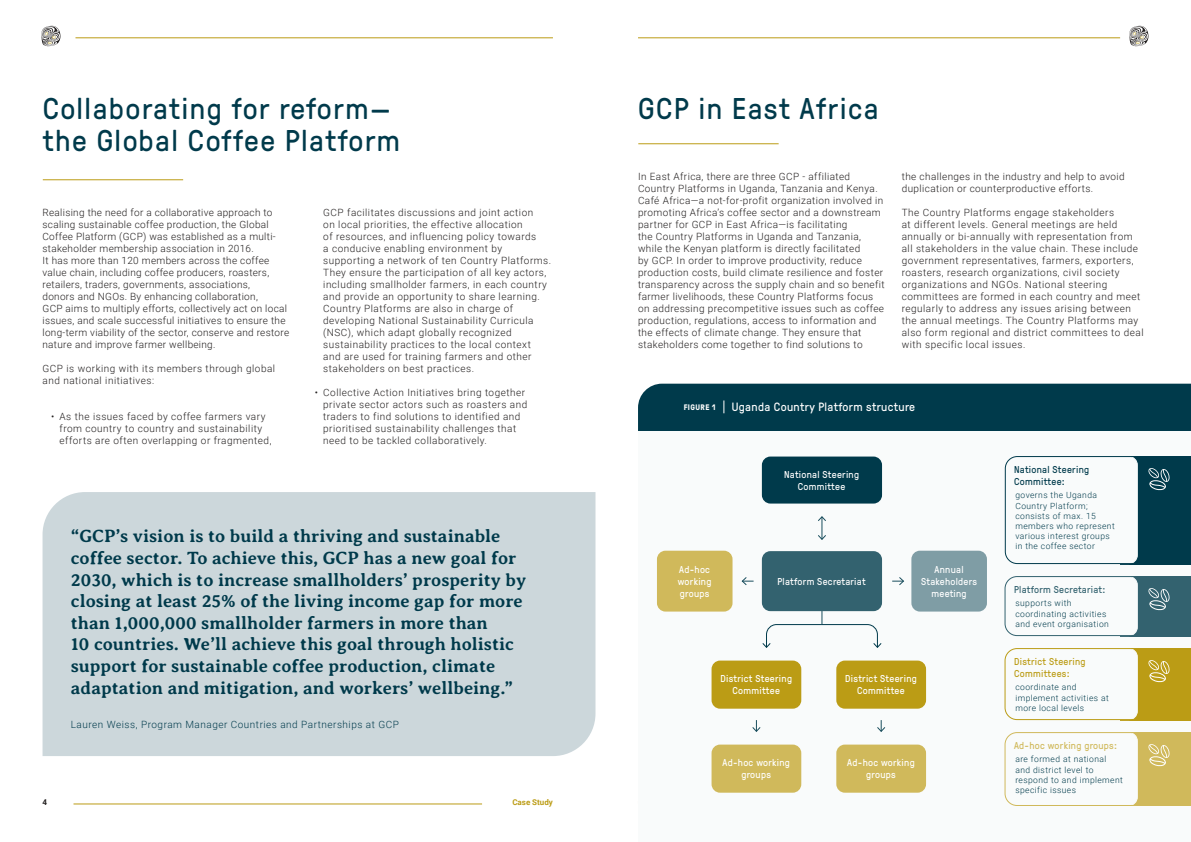
<style>
.page{position:relative;width:1191px;height:842px;background:#fff}
.page>*{position:absolute;margin:0;border:0;box-sizing:border-box;transform-origin:0 0}
.t1{font:30px/32px "GT Pressura";letter-spacing:.05em;color:#003a4b}
.t2{font:700 18px/21.6px "Averia Serif Libre";color:#003a4b}
.t3{font:12px "GT Pressura";letter-spacing:.03em;color:#fff}
.t4{font:300 10px/12px "Roboto";letter-spacing:.045em;color:#221f1f}
.t5{font:10px/12px "GT Pressura";letter-spacing:.03em;color:#fff;text-align:center}
.t6{font:300 10px "Roboto";letter-spacing:.05em;color:#003a4b}
.t7{font:10px/12px "GT Pressura";letter-spacing:.03em;color:#bb9c15}
.t8{font:10px/12px "GT Pressura";letter-spacing:.03em;color:#003a4b}
.t9{font:10px "GT Pressura";letter-spacing:.03em;color:#33626f}
.t10{font:10px "GT Pressura";letter-spacing:.03em;color:#d0b95b}
.t11{font:300 8.5px/10.2px "Roboto";letter-spacing:.05em;color:#003a4b}
.t12{font:700 8px "Roboto";color:#bb9c15}
.t13{font:700 8px "GT Pressura";letter-spacing:.05em;color:#fff}
.t14{font:700 8px "Roboto";color:#221f1f}
</style>
<div class="page">
<hr style="left:73px;top:804px;width:409px;height:1px;background:#bb9c15">
<hr style="left:75px;top:38px;width:478px;height:1px;background:#bb9c15">
<hr style="left:638px;top:38px;width:482px;height:1px;background:#bb9c15">
<svg style="left:41px;top:26px;width:19px;height:20px"></svg>
<svg style="left:1129px;top:26px;width:19px;height:20px"></svg>
<hr style="left:43px;top:180px;width:140px;height:1px;background:#bb9c15">
<div style="left:43px;top:492px;width:552px;height:264px;background:#ccd7db"></div>
<hr style="left:638px;top:144px;width:140px;height:1px;background:#bb9c15">
<div style="left:638px;top:384px;width:553px;height:47px;background:#003a4b"></div>
<div style="left:638px;top:432px;width:552px;height:410px;background:#f9fbfb"></div>
<svg style="left:892px;top:577px;width:12px;height:9px"></svg>
<div style="left:911px;top:551px;width:76px;height:61px;background:#7f9da5;border-radius:9px"></div>
<div style="left:657px;top:551px;width:75px;height:61px;background:#d0b95b;border-radius:9px"></div>
<div style="left:1120px;top:456px;width:71px;height:108px;background:#003a4b"></div>
<svg style="left:1004px;top:456px;width:136px;height:109px"></svg>
<svg style="left:1148px;top:468px;width:21px;height:22px"></svg>
<div style="left:711px;top:661px;width:90px;height:48px;background:#bb9c15;border-radius:9px"></div>
<div style="left:836px;top:661px;width:90px;height:48px;background:#bb9c15;border-radius:9px"></div>
<svg style="left:818px;top:516px;width:8px;height:24px"></svg>
<div style="left:762px;top:457px;width:120px;height:47px;background:#003a4b;border-radius:9px"></div>
<svg style="left:762px;top:605px;width:120px;height:43px"></svg>
<div style="left:711px;top:745px;width:90px;height:48px;background:#d0b95b;border-radius:9px"></div>
<div style="left:836px;top:745px;width:90px;height:48px;background:#d0b95b;border-radius:9px"></div>
<svg style="left:741px;top:577px;width:12px;height:8px"></svg>
<svg style="left:752px;top:720px;width:9px;height:12px"></svg>
<svg style="left:877px;top:720px;width:9px;height:12px"></svg>
<div style="left:1120px;top:576px;width:71px;height:60px;background:#33626f"></div>
<svg style="left:1148px;top:588px;width:21px;height:22px"></svg>
<svg style="left:1004px;top:576px;width:135px;height:61px"></svg>
<div style="left:1120px;top:648px;width:71px;height:72px;background:#bb9c15"></div>
<svg style="left:1148px;top:660px;width:21px;height:22px"></svg>
<svg style="left:1004px;top:648px;width:135px;height:73px"></svg>
<div style="left:1120px;top:732px;width:71px;height:74px;background:#d0b95b"></div>
<svg style="left:1148px;top:744px;width:21px;height:22px"></svg>
<svg style="left:1004px;top:732px;width:134px;height:74px"></svg>
<div style="left:762px;top:551px;width:120px;height:60px;background:#33626f;border-radius:9px"></div>
<h1 class="t1" style="left:43px;top:95px;width:359px">Collaborating for reform— the Global Coffee Platform</h1>
<p class="t4" style="left:43px;top:207px;width:248px">Realising the need for a collaborative approach to scaling sustainable coffee production, the Global Coffee Platform (GCP) was established as a multi&shy;stakeholder membership association in 2016.<br>It has more than 120 members across the coffee value chain, including coffee producers, roasters, retailers, traders, governments, associations,<br>donors and NGOs. By enhancing collaboration,<br>GCP aims to multiply efforts, collectively act on local issues, and scale successful initiatives to ensure the long-term viability of the sector, conserve and restore nature and improve farmer wellbeing.</p>
<p class="t4" style="left:43px;top:363px;width:234px">GCP is working with its members through global and national initiatives:</p>
<p class="t4" style="left:60px;top:411px;width:213px;text-indent:-8px">• As the issues faced by coffee farmers vary from country to country and sustainability efforts are often overlapping or fragmented,</p>
<p class="t4" style="left:323px;top:207px;width:229px">GCP facilitates discussions and joint action<br>on local priorities, the effective allocation<br>of resources, and influencing policy towards<br>a conducive enabling environment by supporting a network of ten Country Platforms.<br>They ensure the participation of all key actors, including smallholder farmers, in each country and provide an opportunity to share learning.<br>Country Platforms are also in charge of developing National Sustainability Curricula (NSC), which adapt globally recognized sustainability practices to the local context<br>and are used for training farmers and other stakeholders on best practices.</p>
<p class="t4" style="left:323px;top:387px;width:205px;text-indent:-8px">• Collective Action Initiatives bring together private sector actors such as roasters and traders to find solutions to identified and prioritised sustainability challenges that need to be tackled collaboratively.</p>
<p class="t2" style="left:71px;top:527px;width:457px">“GCP’s vision is to build a thriving and sustainable coffee sector. To achieve this, GCP has a new goal for 2030, which is to increase smallholders’ prosperity by closing at least 25% of the living income gap for more than 1,000,000 smallholder farmers in more than<br>10 countries. We’ll achieve this goal through holistic support for sustainable coffee production, climate adaptation and mitigation, and workers’ wellbeing.”</p>
<p class="t6" style="left:71px;top:720px;width:329px">Lauren Weiss, Program Manager Countries and Partnerships at GCP</p>
<p class="t14" style="left:43px;top:799px;width:6px">4</p>
<p class="t12" style="left:512px;top:799px;width:42px">Case Study</p>
<h1 class="t1" style="left:638px;top:95px;width:242px">GCP in East Africa</h1>
<p class="t4" style="left:638px;top:171px;width:248px">In East Africa, there are three GCP - affiliated Country Platforms in Uganda, Tanzania and Kenya.<br>Café Africa—a not-for-profit organization involved in promoting Africa’s coffee sector and a downstream partner for GCP in East Africa—is facilitating<br>the Country Platforms in Uganda and Tanzania, while the Kenyan platform is directly facilitated<br>by GCP. In order to improve productivity, reduce production costs, build climate resilience and foster transparency across the supply chain and so benefit farmer livelihoods, these Country Platforms focus on addressing precompetitive issues such as coffee production, regulations, access to information and the effects of climate change. They ensure that stakeholders come together to find solutions to</p>
<p class="t4" style="left:901px;top:171px;width:224px">the challenges in the industry and help to avoid duplication or counterproductive efforts.</p>
<p class="t4" style="left:901px;top:207px;width:243px">The Country Platforms engage stakeholders<br>at different levels. General meetings are held annually or bi-annually with representation from all stakeholders in the value chain. These include government representatives, farmers, exporters, roasters, research organizations, civil society organizations and NGOs. National steering committees are formed in each country and meet regularly to address any issues arising between the annual meetings. The Country Platforms may also form regional and district committees to deal with specific local issues.</p>
<p class="t13" style="left:684px;top:402px;width:33px">FIGURE 1</p>
<p class="t3" style="left:732px;top:403px;width:185px">Uganda Country Platform structure</p>
<p class="t5" style="left:678px;top:564px;width:35px;text-align:left">Ad-hoc working groups</p>
<p class="t5" style="left:784px;top:469px;width:77px">National Steering<br>Committee</p>
<p class="t5" style="left:777px;top:576px;width:90px">Platform Secretariat</p>
<p class="t5" style="left:921px;top:564px;width:58px">Annual<br>Stakeholders meeting</p>
<p class="t5" style="left:720px;top:674px;width:73px">District Steering<br>Committee</p>
<p class="t5" style="left:845px;top:674px;width:73px">District Steering<br>Committee</p>
<p class="t5" style="left:722px;top:758px;width:69px">Ad-hoc working groups</p>
<p class="t5" style="left:847px;top:758px;width:69px">Ad-hoc working groups</p>
<p class="t8" style="left:1014px;top:465px;width:77px">National Steering<br>Committee:</p>
<p class="t11" style="left:1015px;top:491px;width:101px">governs the Uganda<br>Country Platform; consists of max. 15 members who represent various interest groups in the coffee sector</p>
<p class="t9" style="left:1014px;top:586px;width:93px">Platform Secretariat:</p>
<p class="t11" style="left:1015px;top:599px;width:95px">supports with coordinating activities and event organisation</p>
<p class="t7" style="left:1014px;top:657px;width:73px">District Steering<br>Committees:</p>
<p class="t11" style="left:1015px;top:683px;width:95px">coordinate and implement activities at more local levels</p>
<p class="t10" style="left:1014px;top:742px;width:104px">Ad-hoc working groups:</p>
<p class="t11" style="left:1015px;top:755px;width:109px">are formed at national and district level to respond to and implement specific issues</p>
</div>
